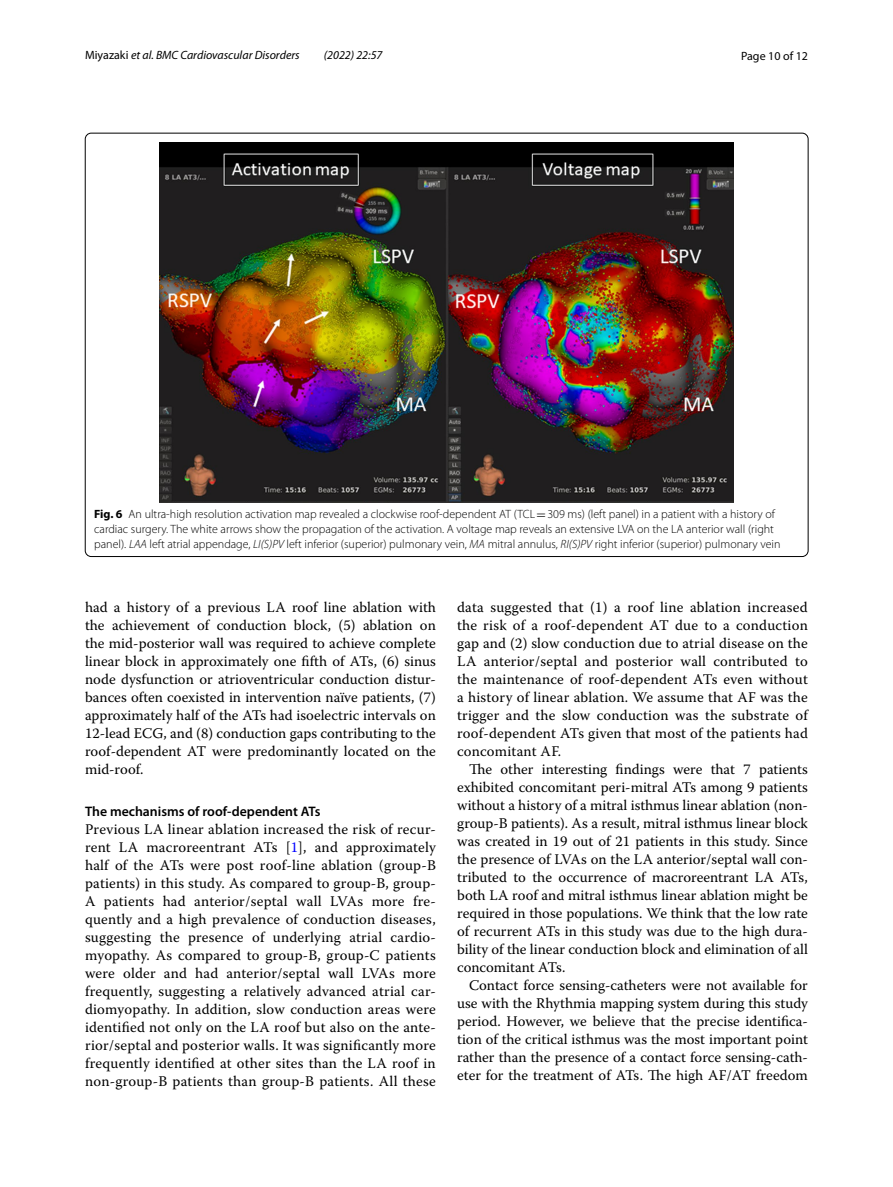
<style>
.page{position:relative;width:893px;height:1187px;background:#fff}
.page>*{position:absolute;margin:0;border:0;box-sizing:border-box;transform-origin:0 0}
.t1{font:14.7px/18px "Warnock Pro";color:#000;text-align:justify}
.t2{font:600 13.8px "Myriad Pro";color:#000}
.t3{font:300 12px/15px "Myriad Pro";color:#000}
.t4{font:italic 12px "Myriad Pro";color:#000}
.t5{font:12px "Myriad Pro";color:#000}
.s1{font-style:normal}
.s2{font-weight:700}
.s3{font-family:"MTSY";font-weight:400}
.s4{font-style:italic}
.s5{color:#00f}
</style>
<div class="page">
<img style="left:160px;top:142px;width:574px;height:360px">
<p class="t4" style="left:85px;top:48px;width:216px"><span class="s1">Miyazaki</span> et al. BMC Cardiovascular Disorders</p>
<p class="t4" style="left:324px;top:48px;width:60px">(2022) 22:57</p>
<p class="t5" style="left:741px;top:48px;width:68px">Page 10 of 12</p>
<p class="t3" style="left:94px;top:506px;width:688px"><span class="s2">Fig. 6</span> An ultra-high resolution activation map revealed a clockwise roof-dependent AT (TCL<span class="s3">=</span>309 ms) (left panel) in a patient with a history of cardiac surgery. The white arrows show the propagation of the activation. A voltage map reveals an extensive LVA on the LA anterior wall (right panel). <span class="s4">LAA</span> left atrial appendage, <span class="s4">LI(S)PV</span> left inferior (superior) pulmonary vein, <span class="s4">MA</span> mitral annulus, <span class="s4">RI(S)PV</span> right inferior (superior) pulmonary vein</p>
<p class="t1" style="left:85px;top:597px;width:352px">had a history of a previous LA roof line ablation with the achievement of conduction block, (5) ablation on the mid-posterior wall was required to achieve complete linear block in approximately one fifth of ATs, (6) sinus node dysfunction or atrioventricular conduction distur&shy;bances often coexisted in intervention naïve patients, (7) approximately half of the ATs had isoelectric intervals on 12-lead ECG, and (8) conduction gaps contributing to the roof-dependent AT were predominantly located on the mid-roof.</p>
<p class="t2" style="left:85px;top:802px;width:237px">The mechanisms of roof‑dependent ATs</p>
<p class="t1" style="left:85px;top:820px;width:352px">Previous LA linear ablation increased the risk of recur&shy;rent LA macroreentrant ATs [<span class="s5">1</span>], and approximately half of the ATs were post roof-line ablation (group-B patients) in this study. As compared to group-B, group-A patients had anterior/septal wall LVAs more fre&shy;quently and a high prevalence of conduction diseases, suggesting the presence of underlying atrial cardio&shy;myopathy. As compared to group-B, group-C patients were older and had anterior/septal wall LVAs more frequently, suggesting a relatively advanced atrial car&shy;diomyopathy. In addition, slow conduction areas were identified not only on the LA roof but also on the ante&shy;rior/septal and posterior walls. It was significantly more frequently identified at other sites than the LA roof in non-group-B patients than group-B patients. All these</p>
<p class="t1" style="left:457px;top:597px;width:352px">data suggested that (1) a roof line ablation increased the risk of a roof-dependent AT due to a conduction gap and (2) slow conduction due to atrial disease on the LA anterior/septal and posterior wall contributed to the maintenance of roof-dependent ATs even without a history of linear ablation. We assume that AF was the trigger and the slow conduction was the substrate of roof-dependent ATs given that most of the patients had concomitant AF.</p>
<p class="t1" style="left:457px;top:759px;width:352px;text-indent:12px">The other interesting findings were that 7 patients exhibited concomitant peri-mitral ATs among 9 patients without a history of a mitral isthmus linear ablation (non&shy;group-B patients). As a result, mitral isthmus linear block was created in 19 out of 21 patients in this study. Since the presence of LVAs on the LA anterior/septal wall con&shy;tributed to the occurrence of macroreentrant LA ATs, both LA roof and mitral isthmus linear ablation might be required in those populations. We think that the low rate of recurrent ATs in this study was due to the high dura&shy;bility of the linear conduction block and elimination of all concomitant ATs.</p>
<p class="t1" style="left:457px;top:975px;width:352px;text-indent:12px">Contact force sensing-catheters were not available for use with the Rhythmia mapping system during this study period. However, we believe that the precise identifica&shy;tion of the critical isthmus was the most important point rather than the presence of a contact force sensing-cath&shy;eter for the treatment of ATs. The high AF/AT freedom</p>
</div>
